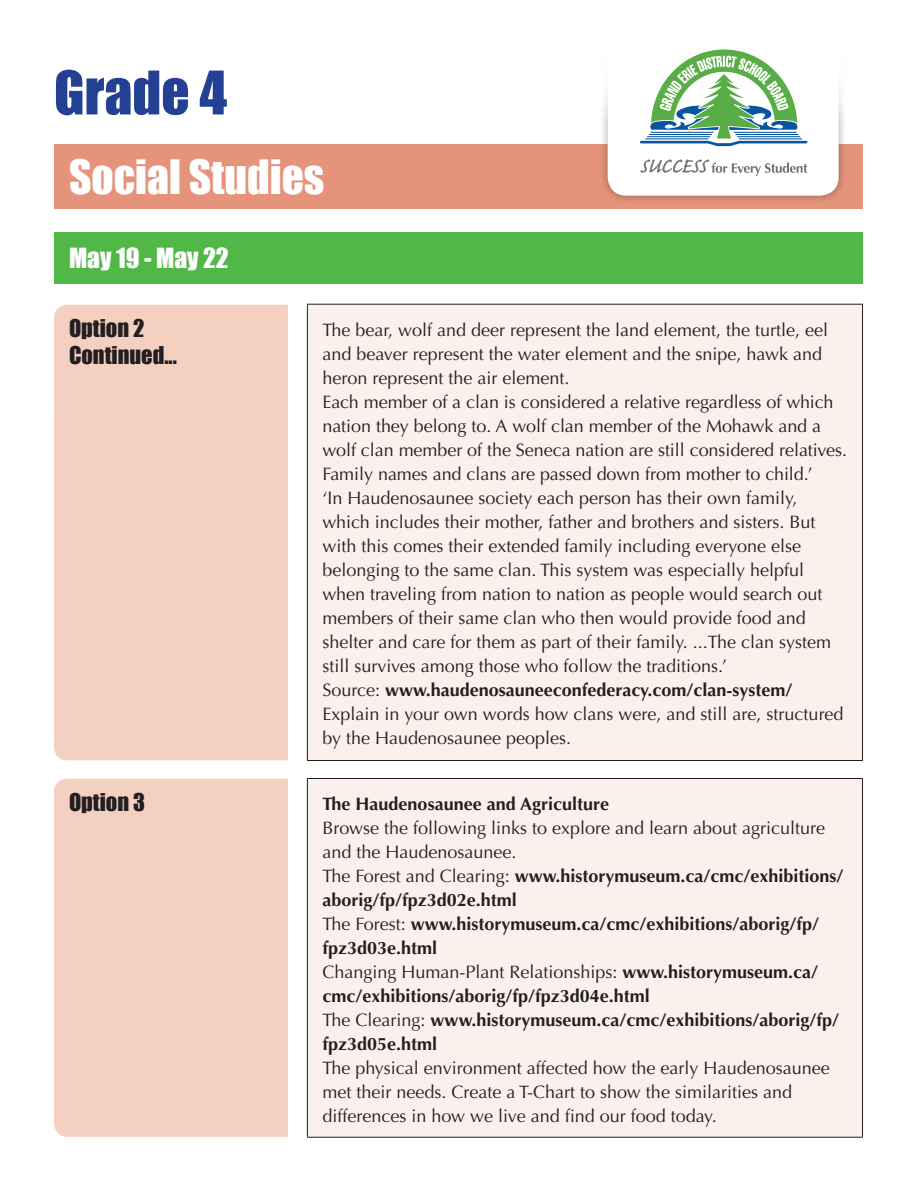
<style>
.page{position:relative;width:918px;height:1188px;background:#fff}
.page>*{position:absolute;margin:0;border:0;box-sizing:border-box;transform-origin:0 0}
.t1{font:55.5px "Impact";color:#234094}
.t2{font:43.5px "Impact";color:#fff}
.t3{font:25.5px "Impact";color:#fff}
.t4{font:22.5px/27px "Impact";color:#231f20}
.t5{font:18px/24px "Optima";color:#231f20}
.t6{font:700 18px/24px "Optima";color:#231f20}
.s1{font-weight:700}
.s2{font-weight:400}
</style>
<div class="page">
<div style="left:54px;top:779px;width:234px;height:358px;background:#f4d0c1"></div>
<div style="left:54px;top:232px;width:233px;height:529px;background:#f4d0c1"></div>
<svg style="left:287px;top:232px;width:575px;height:529px"></svg>
<div style="left:54px;top:144px;width:808px;height:65px;background:#e5937a"></div>
<div style="left:54px;top:233px;width:808px;height:51px;background:#51b848"></div>
<div style="left:308px;top:305px;width:554px;height:832px;background:#fbf1ec"></div>
<hr style="left:307px;top:779px;width:1px;height:358px;background:#231f20">
<hr style="left:862px;top:779px;width:1px;height:358px;background:#231f20">
<hr style="left:307px;top:1137px;width:556px;height:1px;background:#231f20">
<hr style="left:307px;top:304px;width:556px;height:1px;background:#231f20">
<hr style="left:307px;top:778px;width:556px;height:1px;background:#231f20">
<hr style="left:307px;top:305px;width:1px;height:455px;background:#231f20">
<hr style="left:862px;top:305px;width:1px;height:455px;background:#231f20">
<hr style="left:307px;top:760px;width:556px;height:1px;background:#231f20">
<div style="left:599px;top:0;width:248px;height:204px;background:#231f20;opacity:.4"></div>
<div style="left:608px;top:122px;width:231px;height:74px;background:#fff"></div>
<div style="left:586px;top:0;width:272px;height:122px;background:#fff"></div>
<svg style="left:640px;top:50px;width:167px;height:96px"></svg>
<svg style="left:640px;top:159px;width:167px;height:17px;background:#dedfdf"></svg>
<h1 class="t1" style="left:54px;top:50px;width:175px">Grade 4</h1>
<h2 class="t2" style="left:69px;top:143px;width:257px">Social Studies</h2>
<h3 class="t3" style="left:69px;top:238px;width:161px">May 19 - May 22</h3>
<p class="t4" style="left:69px;top:314px;width:109px">Option 2<br>Continued...</p>
<p class="t5" style="left:322px;top:318px;width:526px">The bear, wolf and deer represent the land element, the turtle, eel and beaver represent the water element and the snipe, hawk and heron represent the air element.<br>Each member of a clan is considered a relative regardless of which nation they belong to. A wolf clan member of the Mohawk and a wolf clan member of the Seneca nation are still considered relatives.<br>Family names and clans are passed down from mother to child.’<br>‘In Haudenosaunee society each person has their own family, which includes their mother, father and brothers and sisters. But with this comes their extended family including everyone else belonging to the same clan. This system was especially helpful when traveling from nation to nation as people would search out members of their same clan who then would provide food and shelter and care for them as part of their family. ...The clan system still survives among those who follow the traditions.’<br>Source: <span class="s1">www.haudenosauneeconfederacy.com/clan-system/ </span>Explain in your own words how clans were, and still are, structured by the Haudenosaunee peoples.</p>
<p class="t4" style="left:69px;top:788px;width:78px">Option 3</p>
<p class="t6" style="left:322px;top:792px;width:288px">The Haudenosaunee and Agriculture</p>
<p class="t6" style="left:322px;top:816px;width:523px"><span class="s2">Browse the following links to explore and learn about agriculture and the Haudenosaunee.<br>The Forest and Clearing:</span> www.historymuseum.ca/cmc/exhibitions/ aborig/fp/fpz3d02e.html<br><span class="s2">The Forest:</span> www.historymuseum.ca/cmc/exhibitions/aborig/fp/ fpz3d03e.html<br><span class="s2">Changing Human-Plant Relationships:</span> www.historymuseum.ca/ cmc/exhibitions/aborig/fp/fpz3d04e.html<br><span class="s2">The Clearing:</span> www.historymuseum.ca/cmc/exhibitions/aborig/fp/ fpz3d05e.html</p>
<p class="t5" style="left:322px;top:1056px;width:509px">The physical environment affected how the early Haudenosaunee met their needs. Create a T-Chart to show the similarities and differences in how we live and find our food today.</p>
</div>
